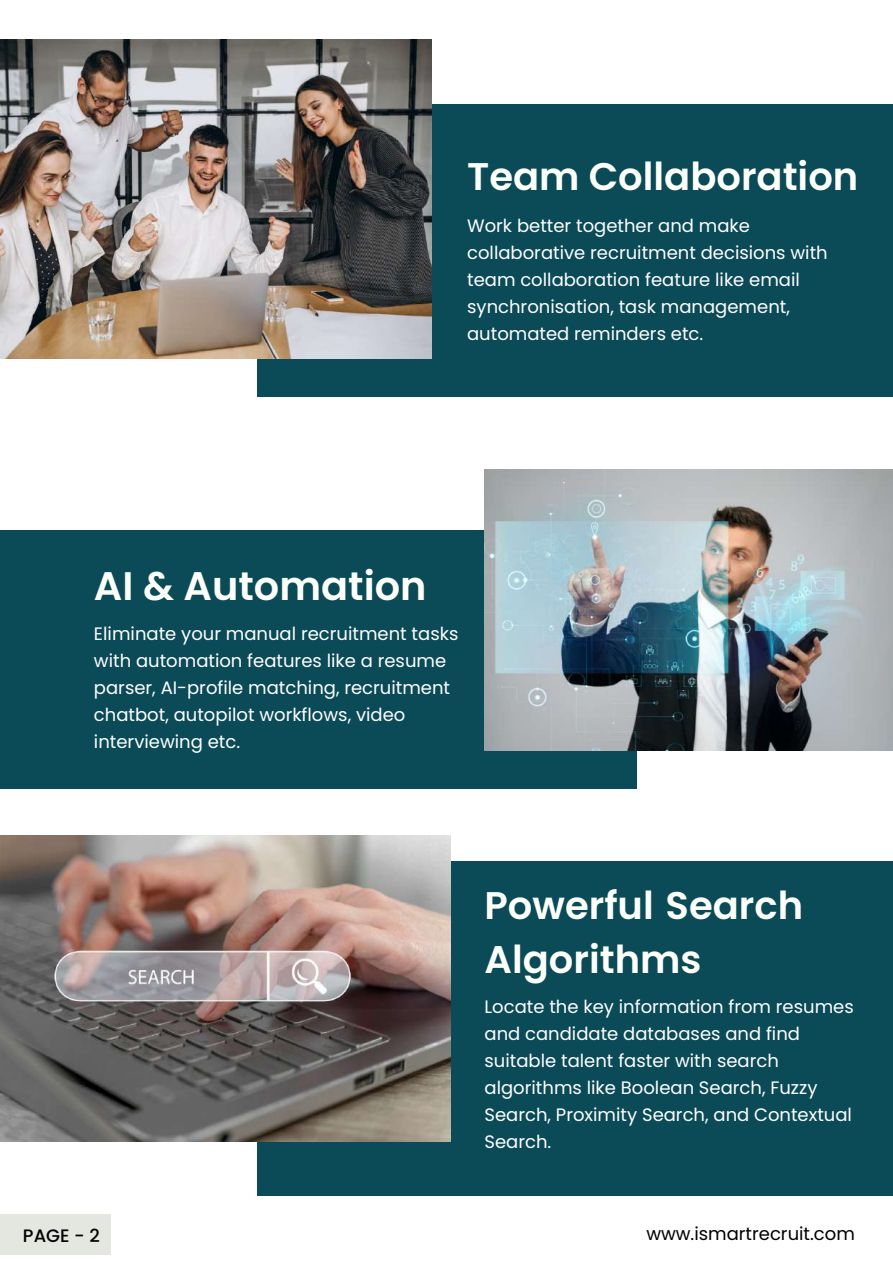
<style>
.page{position:relative;width:893px;height:1264px;background:#fff}
.page>*{position:absolute;margin:0;border:0;box-sizing:border-box;transform-origin:0 0}
.t1{font:600 39.9px "Poppins";color:#fdfff9}
.t2{font:600 38.55px/53.2px "Poppins";color:#fdfff9}
.t3{font:18px/27px "Poppins";color:#fff}
.t4{font:18px "Poppins";color:#000}
.t5{font:500 18px "Poppins";color:#000}
</style>
<div class="page">
<div style="left:257px;top:104px;width:635px;height:293px;background:#0b4a57"></div>
<div style="left:0;top:530px;width:636px;height:258px;background:#0b4a57"></div>
<div style="left:257px;top:860px;width:635px;height:335px;background:#0b4a57"></div>
<img style="left:0;top:40px;width:431px;height:318px">
<img style="left:484px;top:469px;width:408px;height:281px">
<img style="left:0;top:835px;width:450px;height:306px">
<div style="left:0;top:1214px;width:110px;height:40px;background:#e4e7e0"></div>
<h2 class="t2" style="left:467px;top:149px;width:392px">Team Collaboration</h2>
<p class="t3" style="left:467px;top:212px;width:362px">Work better together and make collaborative recruitment decisions with team collaboration feature like email synchronisation, task management, automated reminders etc.</p>
<h1 class="t1" style="left:94px;top:558px;width:334px">AI &amp; Automation</h1>
<p class="t3" style="left:94px;top:620px;width:366px">Eliminate your manual recruitment tasks with automation features like a resume parser, AI-profile matching, recruitment chatbot, autopilot workflows, video interviewing etc.</p>
<h2 class="t2" style="left:484px;top:879px;width:320px">Powerful Search<br>Algorithms</h2>
<p class="t3" style="left:484px;top:993px;width:371px">Locate the key information from resumes and candidate databases and find suitable talent faster with search algorithms like Boolean Search, Fuzzy Search, Proximity Search, and Contextual Search.</p>
<p class="t5" style="left:23px;top:1222px;width:78px">PAGE - 2</p>
<p class="t4" style="left:646px;top:1221px;width:210px">www.ismartrecruit.com</p>
</div>
